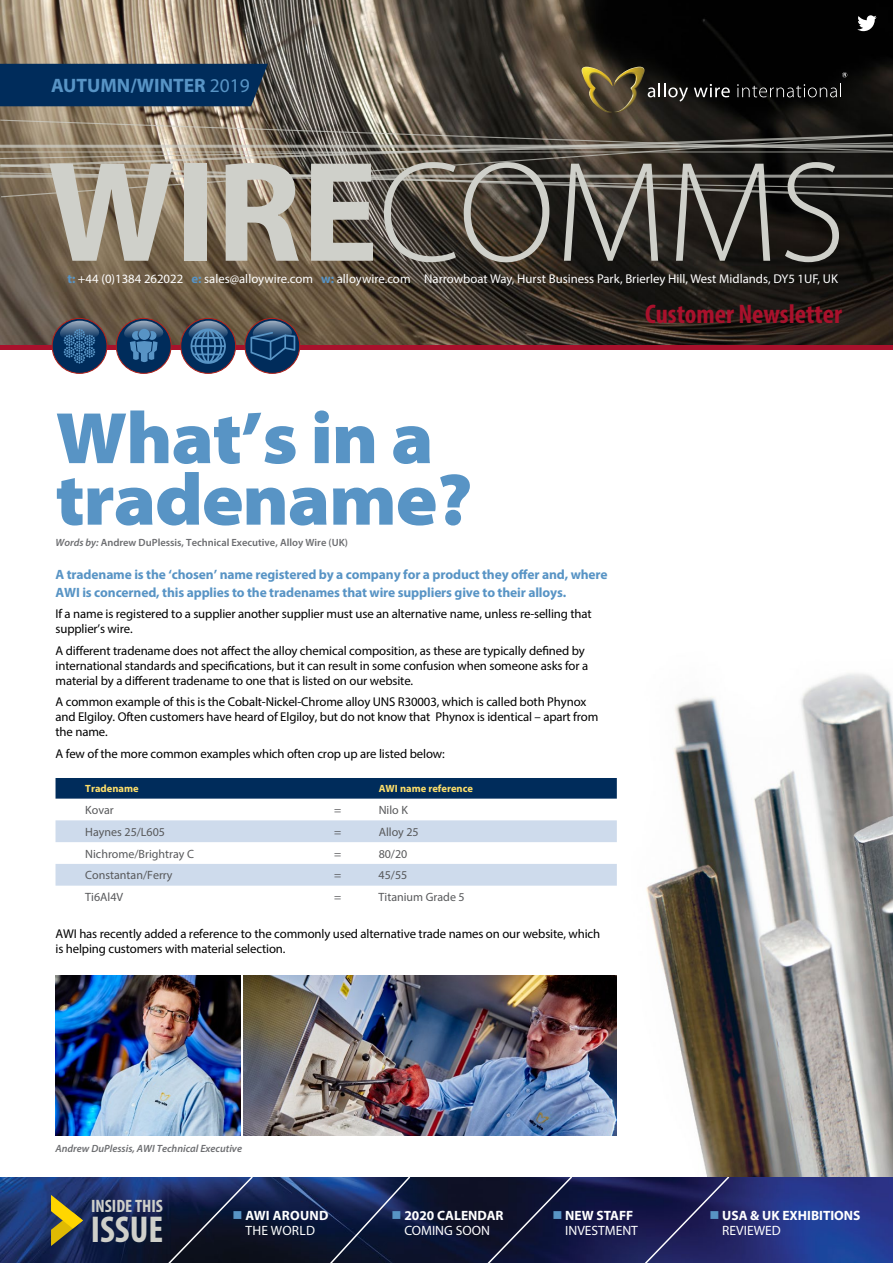
<style>
.page{position:relative;width:893px;height:1263px;background:#fff}
.page>*{position:absolute;margin:0;border:0;box-sizing:border-box;transform-origin:0 0}
.t1{font:300 144px "Myriad Pro";color:#cfd0ca}
.t2{font:900 semi-expanded 73.5px/61.5px "Myriad Pro";letter-spacing:-.02em;color:#5894c5}
.t3{font:700 condensed 37.5px "Myriad Pro";color:#cfd0ca}
.t4{font:700 condensed 27px "Myriad Pro";color:#a9112c}
.t5{font:700 19.5px "Myriad Pro";color:#5894c5}
.t6{font:700 condensed 18px "Myriad Pro";color:#cfd0ca}
.t7{font:700 13.5px/18px "Myriad Pro";letter-spacing:-.01em;color:#5894c5}
.t8{font:700 13.5px/15px "Myriad Pro";color:#fff;text-align:center}
.t9{font:13.5px/15px "Myriad Pro";color:#fff}
.t10{font:700 13.5px/15px "Myriad Pro";letter-spacing:.02em;color:#fff;text-align:center}
.t11{font:12.75px/15px "Myriad Pro";letter-spacing:-.01em;color:#000}
.t12{font:12.75px "Myriad Pro";color:#fff}
.t13{font:12px "Myriad Pro";color:#58595b}
.t14{font:600 10.5px "Myriad Pro";color:#6d6e71}
.t15{font:italic 600 10.5px "Myriad Pro";color:#6d6e71}
.t16{font:700 10.5px "Myriad Pro";color:#ffe06a}
.s1{font-weight:400}
.s2{font-weight:700}
.s3{font-weight:700;color:#5894c5}
.s4{font-style:italic}
.s5{color:#5894c5}
</style>
<div class="page">
<img style="left:0;top:1178px;width:893px;height:85px">
<img style="left:0;top:0;width:893px;height:345px">
<img style="left:614px;top:64px;width:34px;height:52px">
<img style="left:579px;top:64px;width:35px;height:52px">
<svg style="left:581px;top:67px;width:107px;height:45px;background:#4c442d"></svg>
<svg style="left:694px;top:84px;width:36px;height:13px"></svg>
<svg style="left:737px;top:83px;width:104px;height:14px"></svg>
<svg style="left:842px;top:72px;width:5px;height:5px"></svg>
<div style="left:0;top:64px;width:268px;height:42px;background:#002c5b"></div>
<svg style="left:0;top:119px;width:893px;height:80px;background:#645d51"></svg>
<hr style="left:0;top:345px;width:893px;height:4px;background:#a9112c">
<svg style="left:47px;top:318px;width:255px;height:55px;background:#526680"></svg>
<div style="left:52px;top:318px;width:56px;height:56px;border:1px solid #b1221b;border-radius:50%"></div>
<div style="left:116px;top:318px;width:56px;height:56px;border:1px solid #b1221b;border-radius:50%"></div>
<div style="left:180px;top:318px;width:56px;height:56px;border:1px solid #b1221b;border-radius:50%"></div>
<div style="left:244px;top:318px;width:56px;height:56px;border:1px solid #b1221b;border-radius:50%"></div>
<svg style="left:51px;top:1195px;width:32px;height:51px;background:#7a7339"></svg>
<svg style="left:327px;top:1177px;width:85px;height:86px;background:#17264f"></svg>
<svg style="left:857px;top:15px;width:20px;height:16px"></svg>
<div style="left:56px;top:778px;width:561px;height:21px;background:#002c5b"></div>
<svg style="left:56px;top:820px;width:561px;height:66px"></svg>
<img style="left:646px;top:673px;width:247px;height:503px">
<img style="left:244px;top:975px;width:373px;height:160px">
<img style="left:56px;top:975px;width:185px;height:160px">
<svg style="left:165px;top:1177px;width:91px;height:86px;background:#161f3d"></svg>
<svg style="left:484px;top:1177px;width:92px;height:86px;background:#121737"></svg>
<svg style="left:641px;top:1175px;width:92px;height:88px;background:#25255b"></svg>
<h3 class="t5" style="left:51px;top:73px;width:200px">AUTUMN/WINTER <span class="s1">2019</span></h3>
<h1 class="t1" style="left:47px;top:126px;width:800px"><span class="s2">WIRE</span>COMMS</h1>
<p class="t12" style="left:67px;top:271px;width:772px"><span class="s3">t:</span> +44 (0)1384 262022 <span class="s3">e:</span> sales@alloywire.com <span class="s3">w:</span> alloywire.com Narrowboat Way, Hurst Business Park, Brierley Hill, West Midlands, DY5 1UF, UK</p>
<h2 class="t2" style="left:56px;top:405px;width:419px">What’s in a tradename?</h2>
<p class="t14" style="left:56px;top:535px;width:294px"><span class="s4">Words by:</span> Andrew DuPlessis, Technical Executive, Alloy Wire (UK)</p>
<p class="t7" style="left:56px;top:565px;width:554px">A tradename is the ‘chosen’ name registered by a company for a product they offer and, where<br>AWI is concerned, this applies to the tradenames that wire suppliers give to their alloys.</p>
<p class="t11" style="left:56px;top:606px;width:538px">If a name is registered to a supplier another supplier must use an alternative name, unless re-selling that supplier’s wire.</p>
<p class="t11" style="left:56px;top:643px;width:534px">A different tradename does not affect the alloy chemical composition, as these are typically defined by international standards and specifications, but it can result in some confusion when someone asks for a material by a different tradename to one that is listed on our website.</p>
<p class="t11" style="left:56px;top:694px;width:544px">A common example of this is the Cobalt-Nickel-Chrome alloy UNS R30003, which is called both Phynox and Elgiloy. Often customers have heard of Elgiloy, but do not know that Phynox is identical – apart from the name.</p>
<p class="t11" style="left:56px;top:746px;width:391px">A few of the more common examples which often crop up are listed below:</p>
<p class="t16" style="left:85px;top:782px;width:55px">Tradename</p>
<p class="t16" style="left:379px;top:782px;width:96px">AWI name reference</p>
<p class="t13" style="left:85px;top:802px;width:30px">Kovar</p>
<p class="t13" style="left:334px;top:802px;width:9px">=</p>
<p class="t13" style="left:379px;top:802px;width:31px">Nilo K</p>
<p class="t13" style="left:85px;top:824px;width:81px">Haynes 25/L605</p>
<p class="t13" style="left:334px;top:824px;width:9px">=</p>
<p class="t13" style="left:379px;top:824px;width:42px">Alloy 25</p>
<p class="t13" style="left:85px;top:846px;width:110px">Nichrome/Brightray C</p>
<p class="t13" style="left:334px;top:846px;width:9px">=</p>
<p class="t13" style="left:379px;top:846px;width:30px">80/20</p>
<p class="t13" style="left:85px;top:868px;width:89px">Constantan/Ferry</p>
<p class="t13" style="left:334px;top:868px;width:9px">=</p>
<p class="t13" style="left:379px;top:868px;width:30px">45/55</p>
<p class="t13" style="left:85px;top:890px;width:39px">Ti6Al4V</p>
<p class="t13" style="left:334px;top:890px;width:9px">=</p>
<p class="t13" style="left:379px;top:890px;width:88px">Titanium Grade 5</p>
<p class="t11" style="left:56px;top:926px;width:546px">AWI has recently added a reference to the commonly used alternative trade names on our website, which is helping customers with material selection.</p>
<h3 class="t4" style="left:645px;top:297px;width:198px">Customer Newsletter</h3>
<p class="t15" style="left:56px;top:1142px;width:188px">Andrew DuPlessis, AWI Technical Executive</p>
<h3 class="t6" style="left:91px;top:1195px;width:73px">INSIDE THIS</h3>
<h3 class="t3" style="left:91px;top:1206px;width:74px">ISSUE</h3>
<p class="t10" style="left:233px;top:1207px;width:97px"><span class="s5">■</span> AWI AROUND<br><span class="s1">THE WORLD</span></p>
<p class="t8" style="left:392px;top:1207px;width:113px"><span class="s5">■</span> 2020 CALENDAR<br><span class="s1">COMING SOON</span></p>
<p class="t9" style="left:565px;top:1208px;width:74px;text-indent:-13px"><span class="s5">■</span> <span class="s2">NEW STAFF<br></span>INVESTMENT</p>
<p class="t8" style="left:722px;top:1207px;width:140px;text-align:left;text-indent:-13px"><span class="s5">■</span> USA &amp; UK EXHIBITIONS<br><span class="s1">REVIEWED</span></p>
</div>
